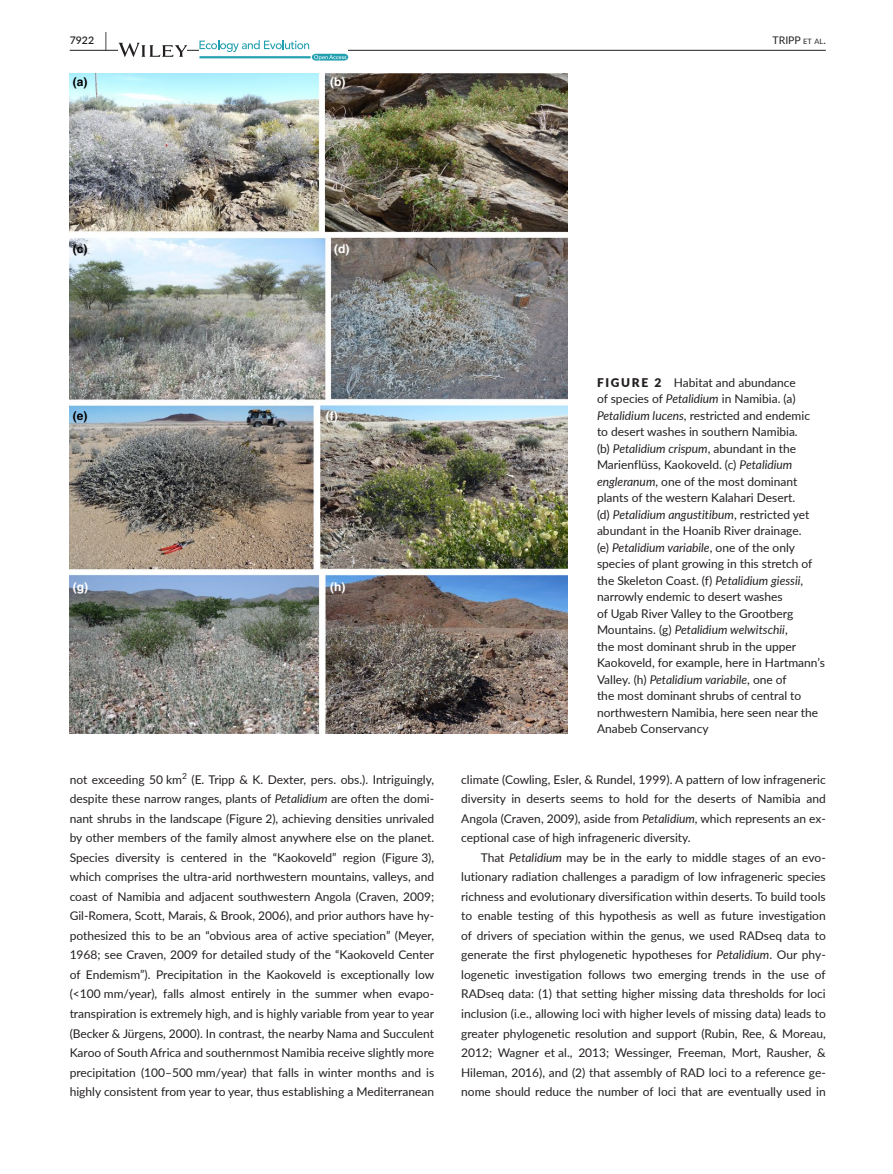
<style>
.page{position:relative;width:893px;height:1174px;background:#fff}
.page>*{position:absolute;margin:0;border:0;box-sizing:border-box;transform-origin:0 0}
.t1{font:12px/19.5px "Lato";color:#231f20;text-align:justify}
.t2{font:700 12px "Helvetica";color:#fff}
.t3{font:700 12px "Helvetica";color:#000}
.t4{font:10.5px "Lato";color:#231f20}
.t5{font:600 10.5px "Lato";color:#231f20}
.t6{font:8.4px "Lato";color:#231f20}
.s1{font-size:19.5px}
.s2{font-size:7.35px}
.s3{font-weight:900}
.s4{font-style:italic}
</style>
<div class="page">
<hr style="left:70px;top:50px;width:756px;height:1px;background:#231f20">
<svg style="left:119px;top:43px;width:68px;height:14px"></svg>
<svg style="left:199px;top:40px;width:149px;height:21px"></svg>
<img style="left:70px;top:73px;width:497px;height:660px">
<p class="t5" style="left:70px;top:33px;width:39px">7922 <span class="s1">|</span></p>
<p class="t4" style="left:773px;top:33px;width:55px">TRIPP <span class="s2">et al</span>.</p>
<p class="t3" style="left:73px;top:75px;width:16px">(a)</p>
<p class="t2" style="left:330px;top:75px;width:17px">(b)</p>
<p class="t3" style="left:73px;top:241px;width:16px">(c)</p>
<p class="t2" style="left:334px;top:241px;width:17px">(d)</p>
<p class="t3" style="left:73px;top:408px;width:16px">(e)</p>
<p class="t2" style="left:326px;top:408px;width:13px">(f)</p>
<p class="t2" style="left:73px;top:579px;width:17px">(g)</p>
<p class="t2" style="left:330px;top:579px;width:17px">(h)</p>
<p class="t1" style="left:597px;top:373px;width:229px;line-height:16.5px;text-align:left"><span class="s3">FIGURE 2</span> Habitat and abundance<br>of species of <span class="s4">Petalidium</span> in Namibia. (a)<br><span class="s4">Petalidium lucens</span>, restricted and endemic<br>to desert washes in southern Namibia<span class="s4">.<br></span>(b) <span class="s4">Petalidium crispum</span>, abundant in the Marienflüss, Kaokoveld. (c) <span class="s4">Petalidium engleranum</span>, one of the most dominant plants of the western Kalahari Desert.<br>(d) <span class="s4">Petalidium angustitibum</span>, restricted yet abundant in the Hoanib River drainage.<br>(e) <span class="s4">Petalidium variabile</span>, one of the only species of plant growing in this stretch of the Skeleton Coast. (f) <span class="s4">Petalidium giessii</span>, narrowly endemic to desert washes<br>of Ugab River Valley to the Grootberg Mountains. (g) <span class="s4">Petalidium welwitschii</span>,<br>the most dominant shrub in the upper Kaokoveld, for example, here in Hartmann’s Valley. (h) <span class="s4">Petalidium variabile</span>, one of<br>the most dominant shrubs of central to northwestern Namibia, here seen near the Anabeb Conservancy</p>
<p class="t1" style="left:70px;top:769px;width:114px">not exceeding 50 km</p>
<p class="t6" style="left:182px;top:769px;width:6px">2</p>
<p class="t1" style="left:70px;top:769px;width:366px;text-indent:122px">(E. Tripp &amp; K. Dexter, pers. obs.). Intriguingly, despite these narrow ranges, plants of <span class="s4">Petalidium</span> are often the domi&shy;nant shrubs in the landscape (Figure 2), achieving densities unrivaled by other members of the family almost anywhere else on the planet.<br>Species diversity is centered in the “Kaokoveld” region (Figure 3), which comprises the ultra-arid northwestern mountains, valleys, and coast of Namibia and adjacent southwestern Angola (Craven, 2009; Gil-Romera, Scott, Marais, &amp; Brook, 2006), and prior authors have hy&shy;pothesized this to be an “obvious area of active speciation” (Meyer, 1968; see Craven, 2009 for detailed study of the “Kaokoveld Center of Endemism”). Precipitation in the Kaokoveld is exceptionally low (&lt;100 mm/year), falls almost entirely in the summer when evapo&shy;transpiration is extremely high, and is highly variable from year to year (Becker &amp; Jürgens, 2000). In contrast, the nearby Nama and Succulent Karoo of South Africa and southernmost Namibia receive slightly more precipitation (100–500 mm/year) that falls in winter months and is highly consistent from year to year, thus establishing a Mediterranean</p>
<p class="t1" style="left:461px;top:769px;width:366px">climate (Cowling, Esler, &amp; Rundel, 1999). A pattern of low infrageneric diversity in deserts seems to hold for the deserts of Namibia and Angola (Craven, 2009), aside from <span class="s4">Petalidium</span>, which represents an ex&shy;ceptional case of high infrageneric diversity.</p>
<p class="t1" style="left:461px;top:847px;width:366px;text-indent:20px">That <span class="s4">Petalidium</span> may be in the early to middle stages of an evo&shy;lutionary radiation challenges a paradigm of low infrageneric species richness and evolutionary diversification within deserts. To build tools to enable testing of this hypothesis as well as future investigation of drivers of speciation within the genus, we used RADseq data to generate the first phylogenetic hypotheses for <span class="s4">Petalidium</span>. Our phy&shy;logenetic investigation follows two emerging trends in the use of RADseq data: (1) that setting higher missing data thresholds for loci inclusion (i.e., allowing loci with higher levels of missing data) leads to greater phylogenetic resolution and support (Rubin, Ree, &amp; Moreau, 2012; Wagner et al., 2013; Wessinger, Freeman, Mort, Rausher, &amp; Hileman, 2016), and (2) that assembly of RAD loci to a reference ge&shy;nome should reduce the number of loci that are eventually used in</p>
</div>
